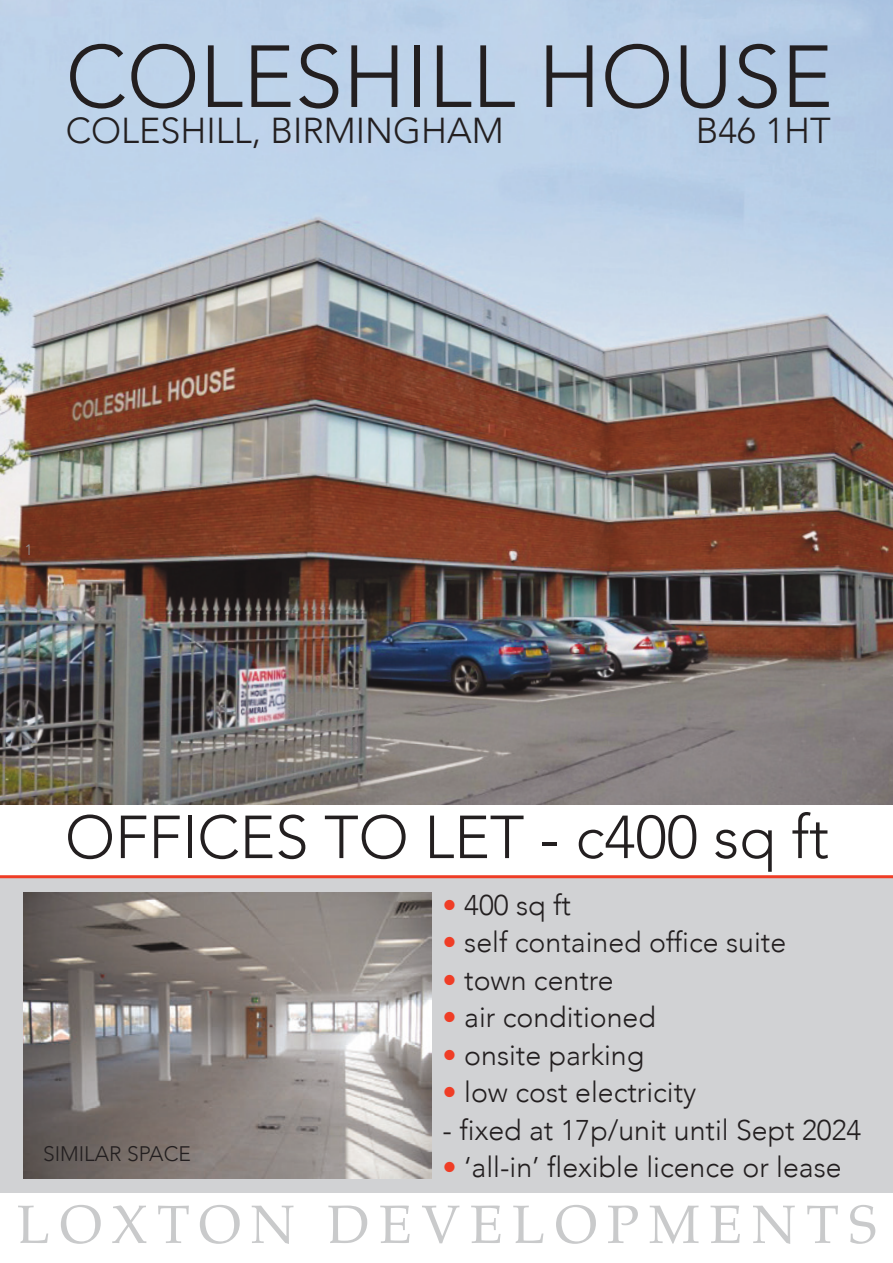
<style>
.page{position:relative;width:893px;height:1263px;background:#fff}
.page>*{position:absolute;margin:0;border:0;box-sizing:border-box;transform-origin:0 0}
.t1{font:300 87px "Avenir";color:#231f20}
.t2{font:300 60px "Avenir";color:#231f20}
.t3{font:54px "Palatino";letter-spacing:.175em;color:rgb(147 149 152/.5)}
.t4{font:300 36px "Avenir";color:#231f20}
.t5{font:300 28.5px "Avenir";color:#231f20}
.t6{font:300 21px "Avenir";color:#231f20}
.t7{font:300 15px "Avenir";color:#939598}
.s1{color:#ef3d26}
</style>
<div class="page">
<img style="left:0;top:0;width:893px;height:804px">
<div style="left:0;top:877px;width:893px;height:315px;background:#d1d2d4"></div>
<img style="left:24px;top:892px;width:407px;height:286px">
<hr style="left:0;top:875px;width:893px;height:3px;background:#ef3d26">
<p class="t1" style="left:66px;top:20px;width:769px">COLESHILL HOUSE</p>
<p class="t4" style="left:66px;top:107px;width:440px">COLESHILL, BIRMINGHAM</p>
<p class="t4" style="left:696px;top:107px;width:136px">B46 1HT</p>
<p class="t7" style="left:25px;top:540px;width:9px">1</p>
<p class="t2" style="left:65px;top:798px;width:766px">OFFICES TO LET - c400 sq ft</p>
<p class="t5" style="left:443px;top:886px;width:130px"><span class="s1">•</span> 400 sq ft</p>
<p class="t5" style="left:443px;top:924px;width:345px"><span class="s1">•</span> self contained office suite</p>
<p class="t5" style="left:443px;top:961px;width:173px"><span class="s1">•</span> town centre</p>
<p class="t5" style="left:443px;top:999px;width:215px"><span class="s1">•</span> air conditioned</p>
<p class="t5" style="left:443px;top:1036px;width:203px"><span class="s1">•</span> onsite parking</p>
<p class="t5" style="left:443px;top:1074px;width:255px"><span class="s1">•</span> low cost electricity</p>
<p class="t5" style="left:443px;top:1111px;width:420px">- fixed at 17p/unit until Sept 2024</p>
<p class="t5" style="left:443px;top:1149px;width:401px"><span class="s1">•</span> ‘all-in’ flexible licence or lease</p>
<p class="t6" style="left:43px;top:1140px;width:149px">SIMILAR SPACE</p>
<p class="t3" style="left:17px;top:1199px;width:861px">LOXTON DEVELOPMENTS</p>
</div>
